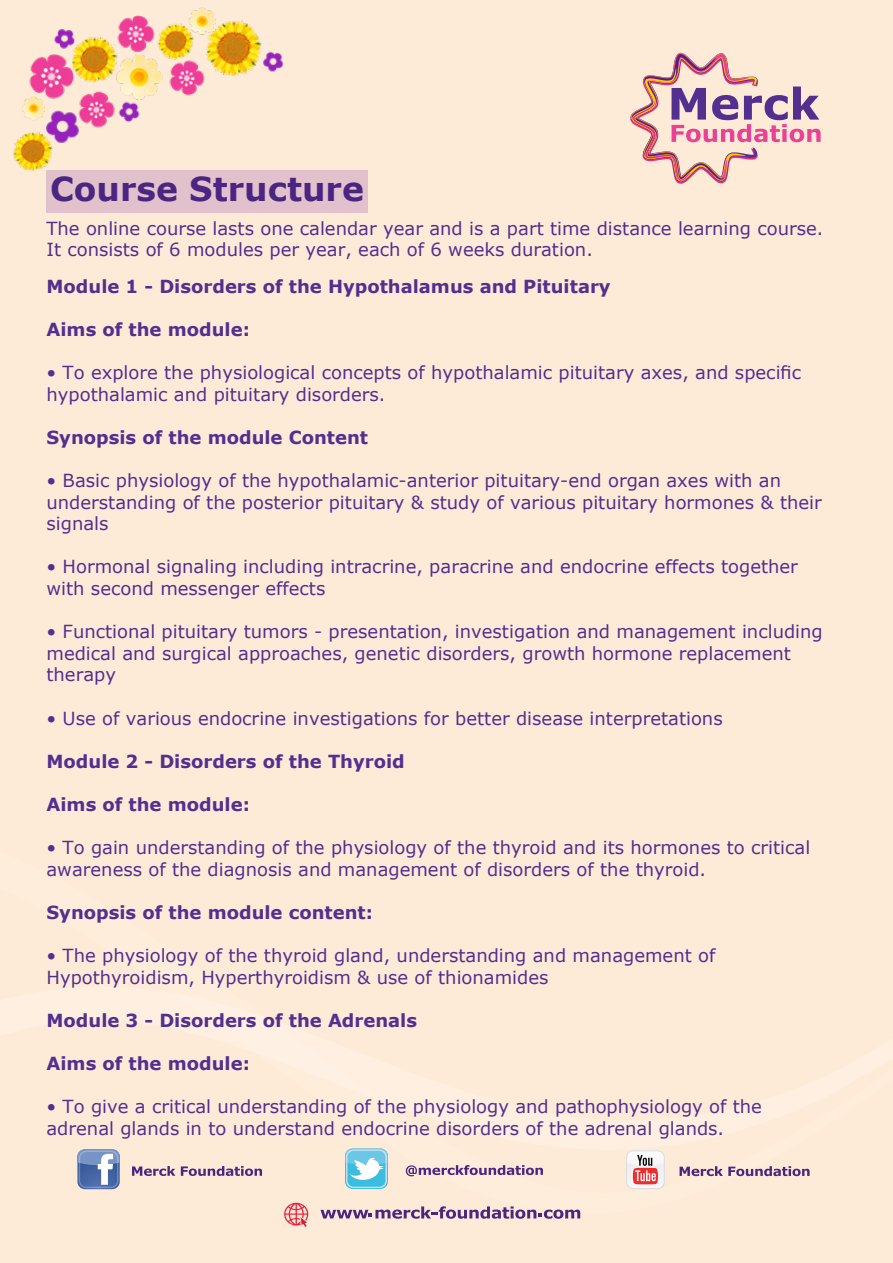
<style>
.page{position:relative;width:893px;height:1263px;background:#feebd7}
.page>*{position:absolute;margin:0;border:0;box-sizing:border-box;transform-origin:0 0}
.t1{font:700 33px "Verdana";color:#4c2582}
.t2{font:18px/21.6px "Verdana";color:#532f90}
.t3{font:700 18px "Verdana";color:#532f90}
</style>
<div class="page">
<svg style="left:630px;top:53px;width:191px;height:131px"></svg>
<svg style="left:83px;top:993px;width:715px;height:221px"></svg>
<svg style="left:77px;top:1149px;width:43px;height:40px;background:#7d94c0"></svg>
<svg style="left:132px;top:1166px;width:43px;height:10px"></svg>
<svg style="left:181px;top:1166px;width:81px;height:10px"></svg>
<svg style="left:680px;top:1166px;width:130px;height:10px"></svg>
<svg style="left:345px;top:1148px;width:43px;height:41px"></svg>
<svg style="left:345px;top:1148px;width:43px;height:40px;background:#8ad3e9"></svg>
<svg style="left:406px;top:1165px;width:137px;height:11px"></svg>
<svg style="left:320px;top:1206px;width:260px;height:13px"></svg>
<svg style="left:284px;top:1203px;width:24px;height:24px"></svg>
<svg style="left:626px;top:1150px;width:39px;height:39px;background:#e6c0c1"></svg>
<div style="left:46px;top:171px;width:322px;height:42px;background:#e1c1cb"></div>
<img style="left:13px;top:7px;width:299px;height:164px">
<h1 class="t1" style="left:50px;top:166px;width:315px">Course Structure</h1>
<p class="t2" style="left:47px;top:217px;width:778px">The online course lasts one calendar year and is a part time distance learning course.<br>It consists of 6 modules per year, each of 6 weeks duration.</p>
<p class="t3" style="left:46px;top:273px;width:566px">Module 1 - Disorders of the Hypothalamus and Pituitary</p>
<p class="t3" style="left:46px;top:316px;width:205px">Aims of the module:</p>
<p class="t2" style="left:46px;top:361px;width:756px">• To explore the physiological concepts of hypothalamic pituitary axes, and specific hypothalamic and pituitary disorders.</p>
<p class="t3" style="left:46px;top:424px;width:323px">Synopsis of the module Content</p>
<p class="t2" style="left:46px;top:469px;width:777px">• Basic physiology of the hypothalamic-anterior pituitary-end organ axes with an understanding of the posterior pituitary &amp; study of various pituitary hormones &amp; their signals</p>
<p class="t2" style="left:46px;top:556px;width:753px">• Hormonal signaling including intracrine, paracrine and endocrine effects together with second messenger effects</p>
<p class="t2" style="left:46px;top:621px;width:778px">• Functional pituitary tumors - presentation, investigation and management including medical and surgical approaches, genetic disorders, growth hormone replacement therapy</p>
<p class="t2" style="left:46px;top:707px;width:678px">• Use of various endocrine investigations for better disease interpretations</p>
<p class="t3" style="left:46px;top:748px;width:360px">Module 2 - Disorders of the Thyroid</p>
<p class="t3" style="left:46px;top:792px;width:205px">Aims of the module:</p>
<p class="t2" style="left:46px;top:837px;width:765px">• To gain understanding of the physiology of the thyroid and its hormones to critical awareness of the diagnosis and management of disorders of the thyroid.</p>
<p class="t3" style="left:46px;top:900px;width:328px">Synopsis of the module content:</p>
<p class="t2" style="left:46px;top:945px;width:670px">• The physiology of the thyroid gland, understanding and management of<br>Hypothyroidism, Hyperthyroidism &amp; use of thionamides</p>
<p class="t3" style="left:46px;top:1008px;width:372px">Module 3 - Disorders of the Adrenals</p>
<p class="t3" style="left:46px;top:1051px;width:205px">Aims of the module:</p>
<p class="t2" style="left:46px;top:1096px;width:717px">• To give a critical understanding of the physiology and pathophysiology of the adrenal glands in to understand endocrine disorders of the adrenal glands.</p>
</div>
